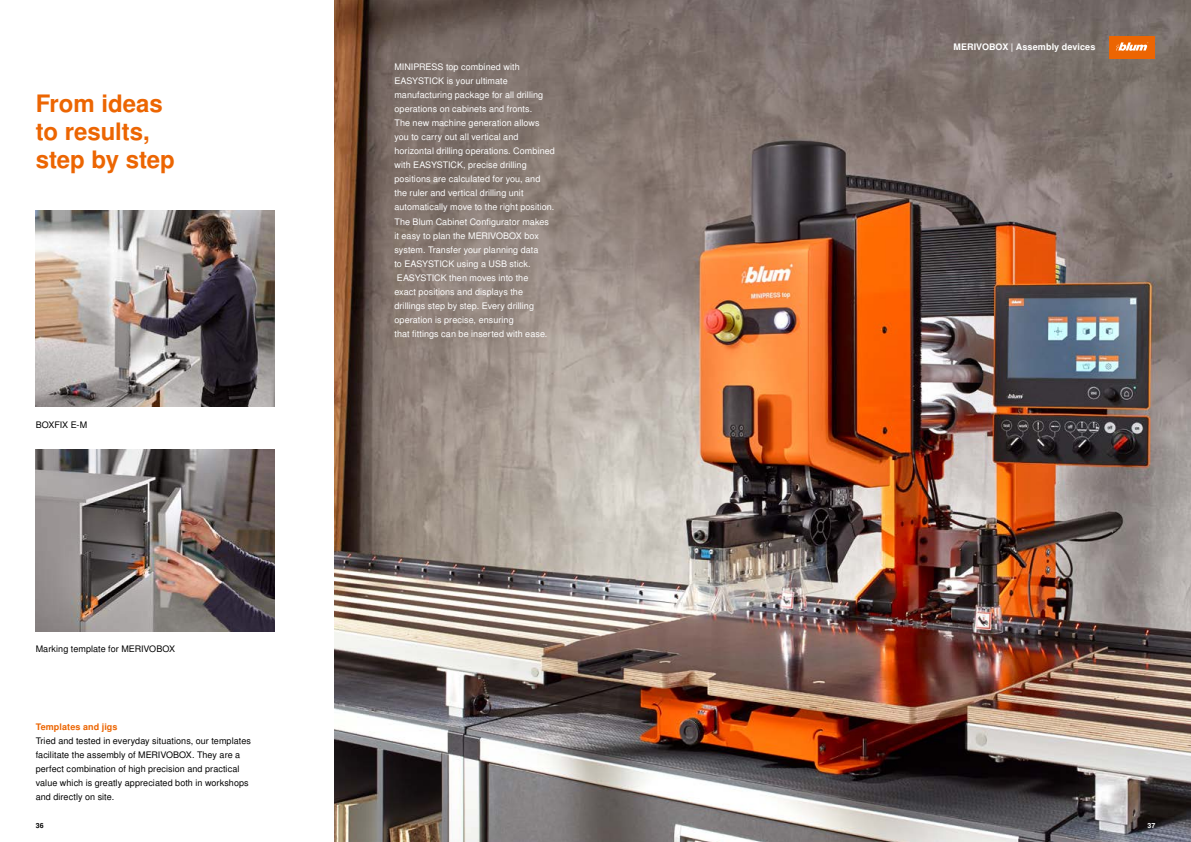
<style>
.page{position:relative;width:1191px;height:842px;background:#fff}
.page>*{position:absolute;margin:0;border:0;box-sizing:border-box;transform-origin:0 0}
.t1{font:700 24px/28.1px "Nimbus Sans LOT";letter-spacing:-.005em;color:#ec6502}
.t2{font:9px/14px "Nimbus Sans LOT";letter-spacing:.005em;color:#fff}
.t3{font:9px/14px "Nimbus Sans LOT";letter-spacing:.005em;color:#000}
.t4{font:700 9px "Nimbus Sans LOT";letter-spacing:.01em;color:#fff}
.t5{font:700 9px "Nimbus Sans LOT";letter-spacing:.01em;color:#ec6502}
.t6{font:700 7px "Nimbus Sans LOT";color:#000}
.t7{font:700 7px "Nimbus Sans LOT";color:#fff}
</style>
<div class="page">
<img style="left:335px;top:0;width:856px;height:842px">
<img style="left:36px;top:449px;width:239px;height:182px">
<img style="left:36px;top:211px;width:239px;height:196px">
<div style="left:1109px;top:36px;width:46px;height:23px;background:#ec6502"></div>
<svg style="left:1116px;top:42px;width:32px;height:9px"></svg>
<h1 class="t1" style="left:36px;top:91px;width:141px">From ideas to results, step by step</h1>
<p class="t3" style="left:36px;top:418px;width:53px">BOXFIX E-M</p>
<p class="t3" style="left:36px;top:642px;width:141px">Marking template for MERIVOBOX</p>
<p class="t5" style="left:36px;top:721px;width:83px">Templates and jigs</p>
<p class="t3" style="left:36px;top:734px;width:217px">Tried and tested in everyday situations, our templates facilitate the assembly of MERIVOBOX. They are a perfect combination of high precision and practical value which is greatly appreciated both in workshops and directly on site.</p>
<p class="t2" style="left:394px;top:60px;width:162px">MINIPRESS top combined with EASYSTICK is your ultimate manufacturing package for all drilling operations on cabinets and fronts.<br>The new machine generation allows you to carry out all vertical and horizontal drilling operations. Combined with EASYSTICK, precise drilling positions are calculated for you, and the ruler and vertical drilling unit automatically move to the right position.<br>The Blum Cabinet Configurator makes it easy to plan the MERIVOBOX box system. Transfer your planning data<br>to EASYSTICK using a USB stick.<br>EASYSTICK then moves into the<br>exact positions and displays the drillings step by step. Every drilling operation is precise, ensuring<br>that fittings can be inserted with ease.</p>
<p class="t4" style="left:953px;top:42px;width:144px">MERIVOBOX | Assembly devices</p>
<p class="t6" style="left:36px;top:821px;width:9px">36</p>
<p class="t7" style="left:1147px;top:821px;width:9px">37</p>
</div>
